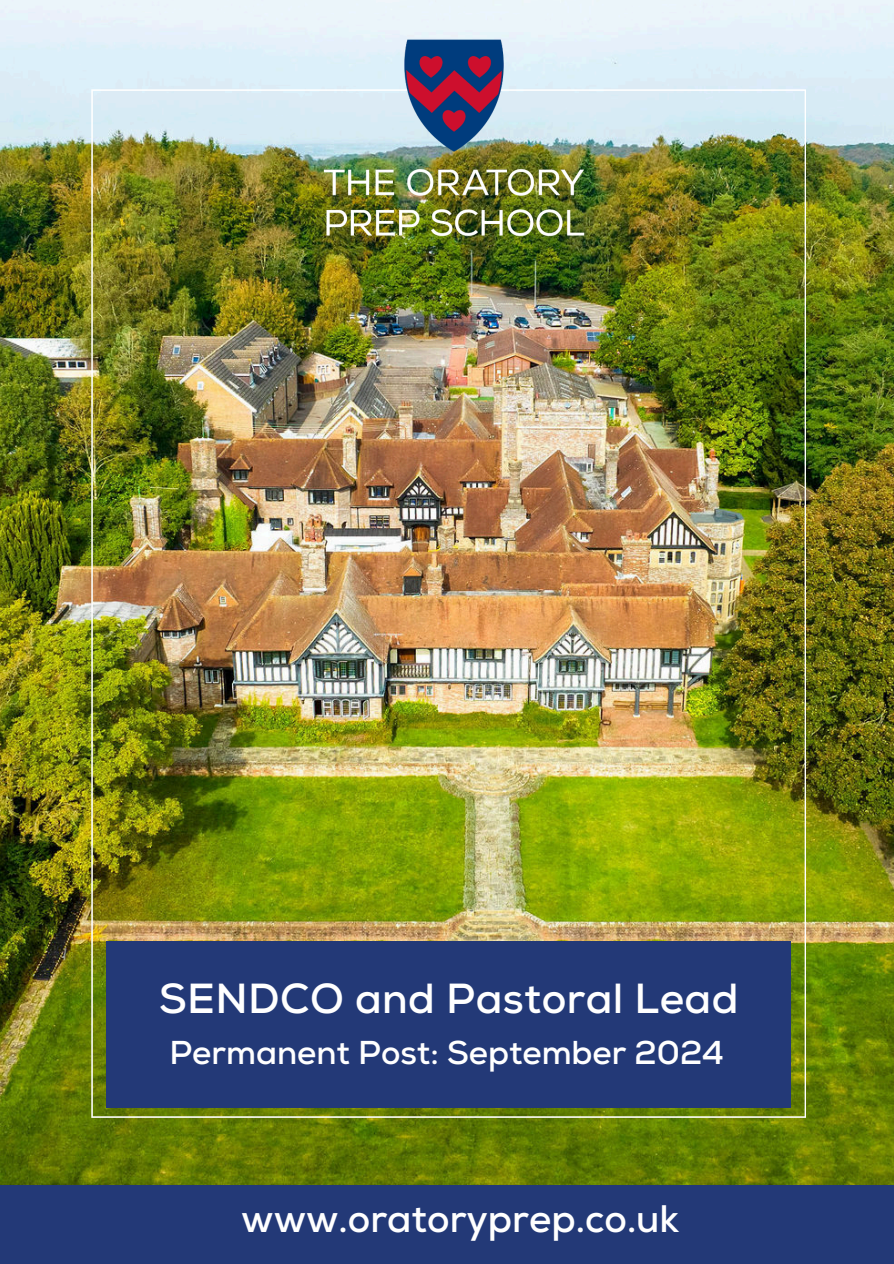
<style>
.page{position:relative;width:894px;height:1264px;background:#fff}
.page>*{position:absolute;margin:0;border:0;box-sizing:border-box;transform-origin:0 0}
.t1{font:700 42px "Nexa";letter-spacing:.01em;color:#fff}
.t2{font:700 38.25px "Nexa";color:#fff}
.t3{font:700 33px "Nexa";color:#fff}
</style>
<div class="page">
<img style="left:0;top:0;width:893px;height:1184px">
<div style="left:0;top:1184px;width:893px;height:79px;background:#233977"></div>
<img style="left:91px;top:89px;width:715px;height:1028px">
<img style="left:305px;top:14px;width:310px;height:278px">
<p class="t1" style="left:159px;top:971px;width:580px">SENDCO and Pastoral Lead</p>
<p class="t3" style="left:169px;top:1031px;width:556px">Permanent Post: September 2024</p>
<p class="t2" style="left:241px;top:1193px;width:439px">www.oratoryprep.co.uk</p>
</div>
